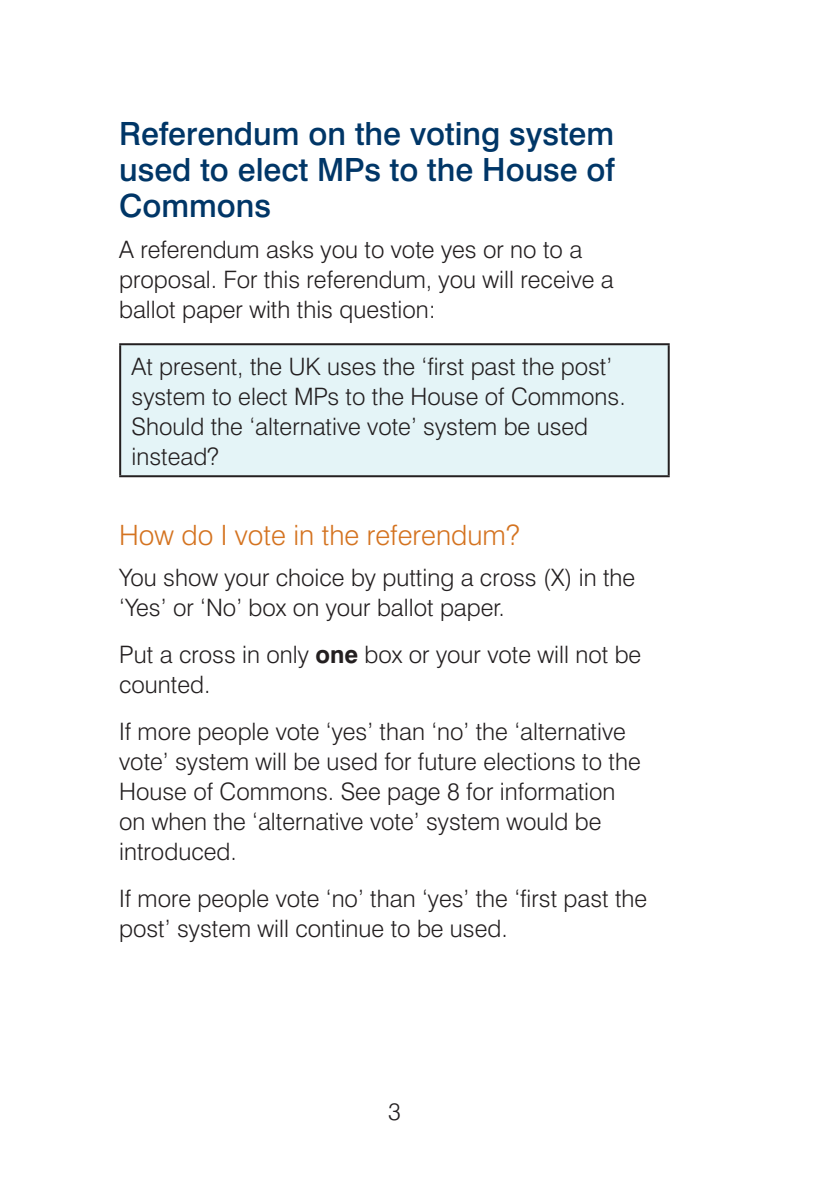
<style>
.page{position:relative;width:840px;height:1191px;background:#fff}
.page>*{position:absolute;margin:0;border:0;box-sizing:border-box;transform-origin:0 0}
.t1{font:500 32px/36px "Swiss 721 BT";color:#003667;text-align:justify}
.t2{font:300 28px "Swiss 721 BT";color:#d47320}
.t3{font:300 24px/30px "Swiss 721 BT";color:#231f20}
.s1{font-weight:700}
</style>
<div class="page">
<div style="left:120px;top:344px;width:548px;height:132px;background:#e4f4f7"></div>
<hr style="left:119px;top:343px;width:550px;height:2px;background:#231f20">
<hr style="left:119px;top:345px;width:2px;height:130px;background:#231f20">
<hr style="left:667px;top:345px;width:2px;height:130px;background:#231f20">
<hr style="left:119px;top:475px;width:550px;height:2px;background:#231f20">
<h1 class="t1" style="left:119px;top:115px;width:497px">Referendum on the voting system used to elect MPs to the House of Commons</h1>
<p class="t3" style="left:119px;top:234px;width:496px">A referendum asks you to vote yes or no to a proposal. For this referendum, you will receive a ballot paper with this question:</p>
<p class="t3" style="left:131px;top:351px;width:495px">At present, the UK uses the ‘first past the post’ system to elect MPs to the House of Commons.<br>Should the ‘alternative vote’ system be used instead?</p>
<p class="t2" style="left:119px;top:517px;width:402px">How do I vote in the referendum?</p>
<p class="t3" style="left:119px;top:562px;width:517px">You show your choice by putting a cross (X) in the ‘Yes’ or ‘No’ box on your ballot paper.</p>
<p class="t3" style="left:119px;top:639px;width:523px">Put a cross in only <span class="s1">one</span> box or your vote will not be counted.</p>
<p class="t3" style="left:119px;top:716px;width:522px">If more people vote ‘yes’ than ‘no’ the ‘alternative vote’ system will be used for future elections to the House of Commons. See page 8 for information on when the ‘alternative vote’ system would be introduced.</p>
<p class="t3" style="left:119px;top:883px;width:529px">If more people vote ‘no’ than ‘yes’ the ‘first past the post’ system will continue to be used.</p>
<p class="t3" style="left:388px;top:1096px;width:14px">3</p>
</div>
